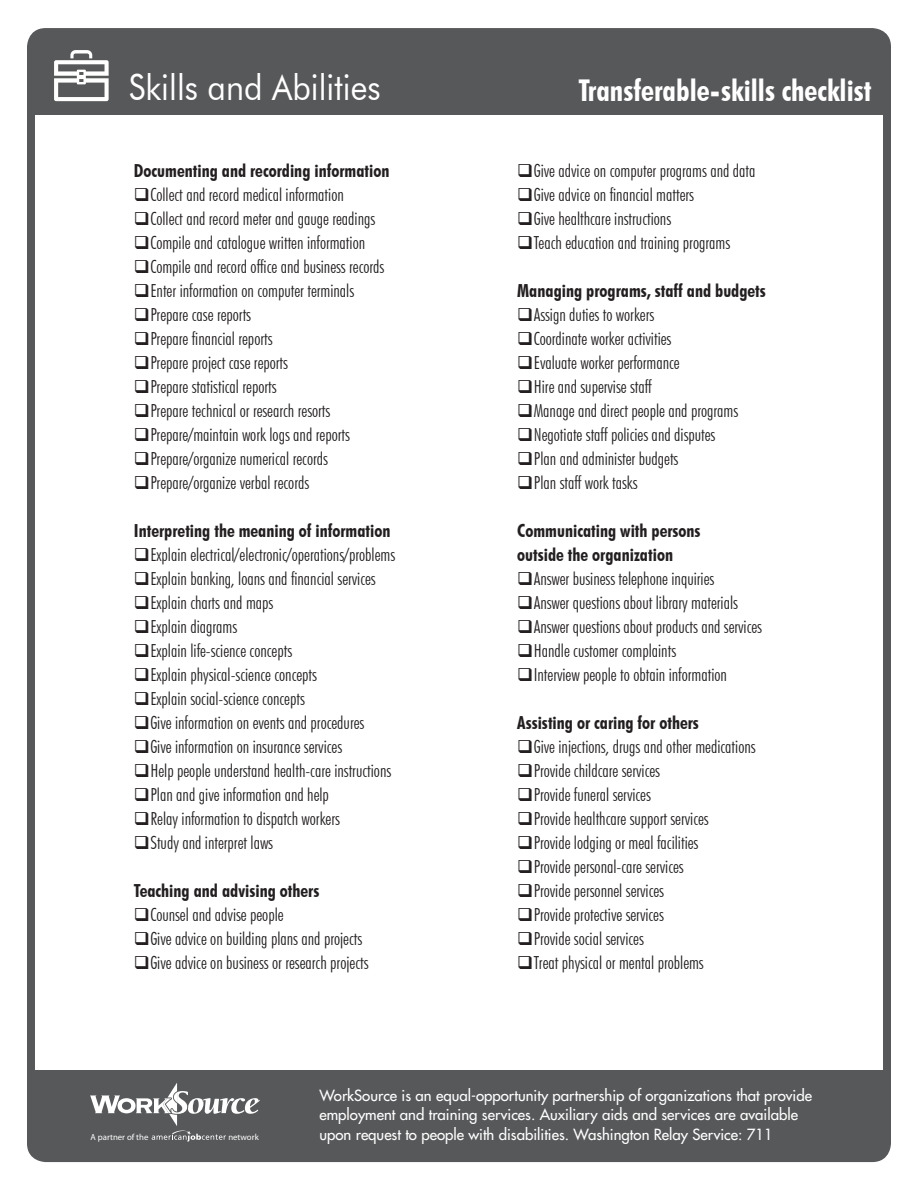
<style>
.page{position:relative;width:918px;height:1188px;background:#fff}
.page>*{position:absolute;margin:0;border:0;box-sizing:border-box;transform-origin:0 0}
.t1{font:36px "Futura BT";color:#fff;scale:.9 1}
.t2{font:700 condensed 30px "Futura BT";color:#fff}
.List_Text__Left_with{font:300 condensed 18px "Futura BT";color:#231f20}
.List_Text_Category{font:700 condensed 18px/24px "Futura BT";color:#231f20}
.t3{font:15px/19.5px "Futura";color:#fff}
.t4{font:8.7px "Myriad Pro";color:#fff}
</style>
<div class="page">
<div style="left:28px;top:29px;width:862px;height:1132px;background:#57585a;border-radius:18px"></div>
<div style="left:35px;top:115px;width:848px;height:955px;background:#fff"></div>
<svg style="left:90px;top:1083px;width:170px;height:59px"></svg>
<svg style="left:54px;top:50px;width:55px;height:51px"></svg>
<h1 class="t1" style="left:129px;top:66px;width:281px">Skills and Abilities</h1>
<p class="List_Text_Category" style="left:134px;top:158px;width:257px">Documenting and recording information</p>
<p class="List_Text__Left_with" style="left:150px;top:183px;width:195px">Collect and record medical information</p>
<p class="List_Text__Left_with" style="left:150px;top:207px;width:226px">Collect and record meter and gauge readings</p>
<p class="List_Text__Left_with" style="left:150px;top:231px;width:216px">Compile and catalogue written information</p>
<p class="List_Text__Left_with" style="left:150px;top:255px;width:235px">Compile and record office and business records</p>
<p class="List_Text__Left_with" style="left:150px;top:279px;width:205px">Enter information on computer terminals</p>
<p class="List_Text__Left_with" style="left:150px;top:303px;width:102px">Prepare case reports</p>
<p class="List_Text__Left_with" style="left:150px;top:327px;width:124px">Prepare financial reports</p>
<p class="List_Text__Left_with" style="left:150px;top:351px;width:139px">Prepare project case reports</p>
<p class="List_Text__Left_with" style="left:150px;top:375px;width:128px">Prepare statistical reports</p>
<p class="List_Text__Left_with" style="left:150px;top:399px;width:181px">Prepare technical or research resorts</p>
<p class="List_Text__Left_with" style="left:150px;top:423px;width:201px">Prepare/maintain work logs and reports</p>
<p class="List_Text__Left_with" style="left:150px;top:447px;width:179px">Prepare/organize numerical records</p>
<p class="List_Text__Left_with" style="left:150px;top:471px;width:160px">Prepare/organize verbal records</p>
<p class="List_Text_Category" style="left:134px;top:518px;width:258px">Interpreting the meaning of information</p>
<p class="List_Text__Left_with" style="left:150px;top:543px;width:246px">Explain electrical/electronic/operations/problems</p>
<p class="List_Text__Left_with" style="left:150px;top:567px;width:227px">Explain banking, loans and financial services</p>
<p class="List_Text__Left_with" style="left:150px;top:591px;width:124px">Explain charts and maps</p>
<p class="List_Text__Left_with" style="left:150px;top:615px;width:88px">Explain diagrams</p>
<p class="List_Text__Left_with" style="left:150px;top:639px;width:143px">Explain life-science concepts</p>
<p class="List_Text__Left_with" style="left:150px;top:663px;width:168px">Explain physical-science concepts</p>
<p class="List_Text__Left_with" style="left:150px;top:687px;width:156px">Explain social-science concepts</p>
<p class="List_Text__Left_with" style="left:150px;top:711px;width:215px">Give information on events and procedures</p>
<p class="List_Text__Left_with" style="left:150px;top:735px;width:193px">Give information on insurance services</p>
<p class="List_Text__Left_with" style="left:150px;top:759px;width:242px">Help people understand health-care instructions</p>
<p class="List_Text__Left_with" style="left:150px;top:783px;width:180px">Plan and give information and help</p>
<p class="List_Text__Left_with" style="left:150px;top:807px;width:191px">Relay information to dispatch workers</p>
<p class="List_Text__Left_with" style="left:150px;top:831px;width:124px">Study and interpret laws</p>
<p class="List_Text_Category" style="left:134px;top:878px;width:187px">Teaching and advising others</p>
<p class="List_Text__Left_with" style="left:150px;top:903px;width:135px">Counsel and advise people</p>
<p class="List_Text__Left_with" style="left:150px;top:927px;width:213px">Give advice on building plans and projects</p>
<p class="List_Text__Left_with" style="left:150px;top:951px;width:220px">Give advice on business or research projects</p>
<p class="t2" style="left:578px;top:72px;width:295px">Transferable-skills checklist</p>
<p class="List_Text__Left_with" style="left:534px;top:159px;width:223px">Give advice on computer programs and data</p>
<p class="List_Text__Left_with" style="left:534px;top:183px;width:162px">Give advice on financial matters</p>
<p class="List_Text__Left_with" style="left:534px;top:207px;width:139px">Give healthcare instructions</p>
<p class="List_Text__Left_with" style="left:534px;top:231px;width:198px">Teach education and training programs</p>
<p class="List_Text_Category" style="left:517px;top:278px;width:250px">Managing programs, staff and budgets</p>
<p class="List_Text__Left_with" style="left:534px;top:303px;width:122px">Assign duties to workers</p>
<p class="List_Text__Left_with" style="left:534px;top:327px;width:139px">Coordinate worker activities</p>
<p class="List_Text__Left_with" style="left:534px;top:351px;width:147px">Evaluate worker performance</p>
<p class="List_Text__Left_with" style="left:534px;top:375px;width:119px">Hire and supervise staff</p>
<p class="List_Text__Left_with" style="left:534px;top:399px;width:206px">Manage and direct people and programs</p>
<p class="List_Text__Left_with" style="left:534px;top:423px;width:183px">Negotiate staff policies and disputes</p>
<p class="List_Text__Left_with" style="left:534px;top:447px;width:146px">Plan and administer budgets</p>
<p class="List_Text__Left_with" style="left:534px;top:471px;width:105px">Plan staff work tasks</p>
<p class="List_Text_Category" style="left:517px;top:518px;width:185px">Communicating with persons outside the organization</p>
<p class="List_Text__Left_with" style="left:534px;top:567px;width:182px">Answer business telephone inquiries</p>
<p class="List_Text__Left_with" style="left:534px;top:591px;width:206px">Answer questions about library materials</p>
<p class="List_Text__Left_with" style="left:534px;top:615px;width:230px">Answer questions about products and services</p>
<p class="List_Text__Left_with" style="left:534px;top:639px;width:144px">Handle customer complaints</p>
<p class="List_Text__Left_with" style="left:534px;top:663px;width:195px">Interview people to obtain information</p>
<p class="List_Text_Category" style="left:517px;top:710px;width:183px">Assisting or caring for others</p>
<p class="List_Text__Left_with" style="left:534px;top:735px;width:223px">Give injections, drugs and other medications</p>
<p class="List_Text__Left_with" style="left:534px;top:759px;width:128px">Provide childcare services</p>
<p class="List_Text__Left_with" style="left:534px;top:783px;width:119px">Provide funeral services</p>
<p class="List_Text__Left_with" style="left:534px;top:807px;width:176px">Provide healthcare support services</p>
<p class="List_Text__Left_with" style="left:534px;top:831px;width:166px">Provide lodging or meal facilities</p>
<p class="List_Text__Left_with" style="left:534px;top:855px;width:151px">Provide personal-care services</p>
<p class="List_Text__Left_with" style="left:534px;top:879px;width:132px">Provide personnel services</p>
<p class="List_Text__Left_with" style="left:534px;top:903px;width:132px">Provide protective services</p>
<p class="List_Text__Left_with" style="left:534px;top:927px;width:111px">Provide social services</p>
<p class="List_Text__Left_with" style="left:534px;top:951px;width:171px">Treat physical or mental problems</p>
<p class="t4" style="left:91px;top:1132px;width:59px">A partner of the</p>
<p class="t4" style="left:228px;top:1132px;width:32px">network</p>
<p class="t3" style="left:319px;top:1086px;width:494px">WorkSource is an equal-opportunity partnership of organizations that provide employment and training services. Auxiliary aids and services are available upon request to people with disabilities. Washington Relay Service: 711</p>
</div>
